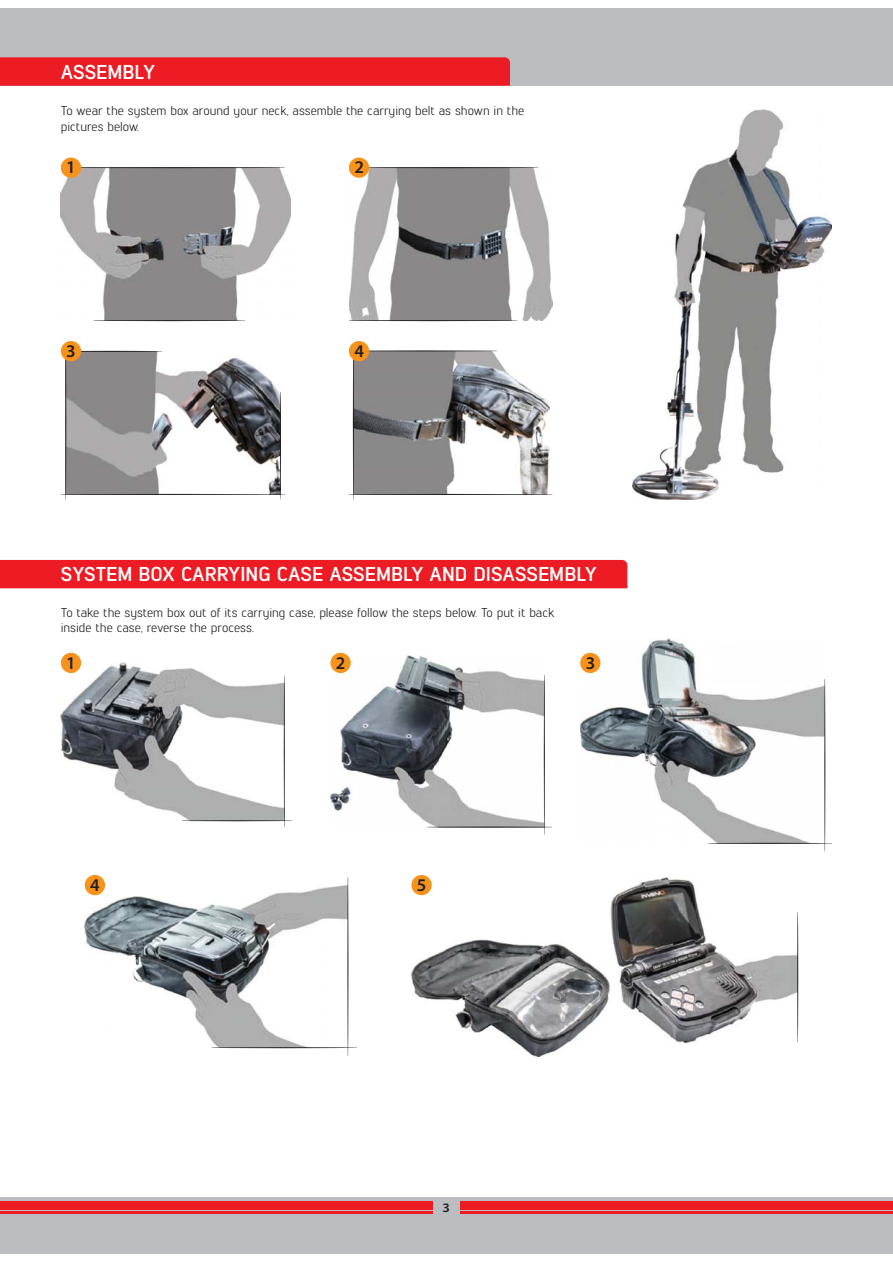
<style>
.page{position:relative;width:893px;height:1263px;background:#fff}
.page>*{position:absolute;margin:0;border:0;box-sizing:border-box;transform-origin:0 0}
.t1{font:700 20.1px "Lintel";color:#fff}
.t2{font:600 17.85px "Myriad Pro";color:#231f20}
.t3{font:12.9px/15.5px "Lintel";color:#231f20}
.t4{font:600 semi-expanded 12.9px "Myriad Pro";color:#231f20}
</style>
<div class="page">
<div style="left:0;top:9px;width:893px;height:77px;background:#bbbdc0"></div>
<div style="left:0;top:57px;width:510px;height:29px;background:#ed1c24"></div>
<div style="left:0;top:1197px;width:893px;height:57px;background:#bbbdc0"></div>
<div style="left:0;top:560px;width:627px;height:28px;background:#ed1c24"></div>
<div style="left:0;top:1205px;width:432px;height:5px;background:#ed1c24"></div>
<hr style="left:0;top:1201px;width:432px;height:2px;background:#ed1c24">
<hr style="left:0;top:1212px;width:432px;height:2px;background:#ed1c24">
<div style="left:460px;top:1205px;width:433px;height:5px;background:#ed1c24"></div>
<hr style="left:460px;top:1201px;width:433px;height:2px;background:#ed1c24">
<hr style="left:460px;top:1212px;width:433px;height:2px;background:#ed1c24">
<img style="left:633px;top:109px;width:199px;height:390px">
<img style="left:61px;top:179px;width:229px;height:142px">
<svg style="left:94px;top:320px;width:151px;height:1px"></svg>
<img style="left:349px;top:179px;width:203px;height:142px">
<svg style="left:349px;top:320px;width:168px;height:1px"></svg>
<img style="left:61px;top:663px;width:145px;height:153px">
<svg style="left:182px;top:675px;width:110px;height:152px"></svg>
<img style="left:580px;top:639px;width:128px;height:197px">
<svg style="left:708px;top:679px;width:124px;height:172px"></svg>
<img style="left:85px;top:896px;width:127px;height:152px">
<svg style="left:212px;top:877px;width:145px;height:179px"></svg>
<img style="left:411px;top:877px;width:387px;height:179px">
<svg style="left:797px;top:912px;width:1px;height:130px"></svg>
<img style="left:330px;top:656px;width:178px;height:167px">
<svg style="left:427px;top:675px;width:125px;height:159px"></svg>
<svg style="left:60px;top:157px;width:225px;height:22px"></svg>
<svg style="left:348px;top:157px;width:190px;height:22px"></svg>
<svg style="left:60px;top:341px;width:225px;height:158px"></svg>
<svg style="left:348px;top:341px;width:204px;height:158px"></svg>
<svg style="left:60px;top:652px;width:22px;height:22px"></svg>
<svg style="left:84px;top:875px;width:21px;height:21px"></svg>
<svg style="left:411px;top:875px;width:22px;height:21px"></svg>
<svg style="left:330px;top:652px;width:22px;height:22px"></svg>
<svg style="left:580px;top:652px;width:22px;height:22px"></svg>
<h1 class="t1" style="left:61px;top:64px;width:96px">ASSEMBLY</h1>
<p class="t3" style="left:61px;top:104px;width:465px">To wear the system box around your neck, assemble the carrying belt as shown in the pictures below.</p>
<h2 class="t2" style="left:66px;top:161px;width:11px">1</h2>
<h2 class="t2" style="left:354px;top:161px;width:11px">2</h2>
<h2 class="t2" style="left:66px;top:344px;width:11px">3</h2>
<h2 class="t2" style="left:354px;top:344px;width:11px">4</h2>
<h1 class="t1" style="left:61px;top:567px;width:537px">SYSTEM BOX CARRYING CASE ASSEMBLY AND DISASSEMBLY</h1>
<p class="t3" style="left:61px;top:605px;width:495px">To take the system box out of its carrying case, please follow the steps below. To put it back inside the case, reverse the process.</p>
<h2 class="t2" style="left:66px;top:656px;width:11px">1</h2>
<h2 class="t2" style="left:336px;top:656px;width:11px">2</h2>
<h2 class="t2" style="left:586px;top:656px;width:11px">3</h2>
<h2 class="t2" style="left:90px;top:878px;width:11px">4</h2>
<h2 class="t2" style="left:417px;top:878px;width:11px">5</h2>
<p class="t4" style="left:443px;top:1200px;width:9px">3</p>
</div>
